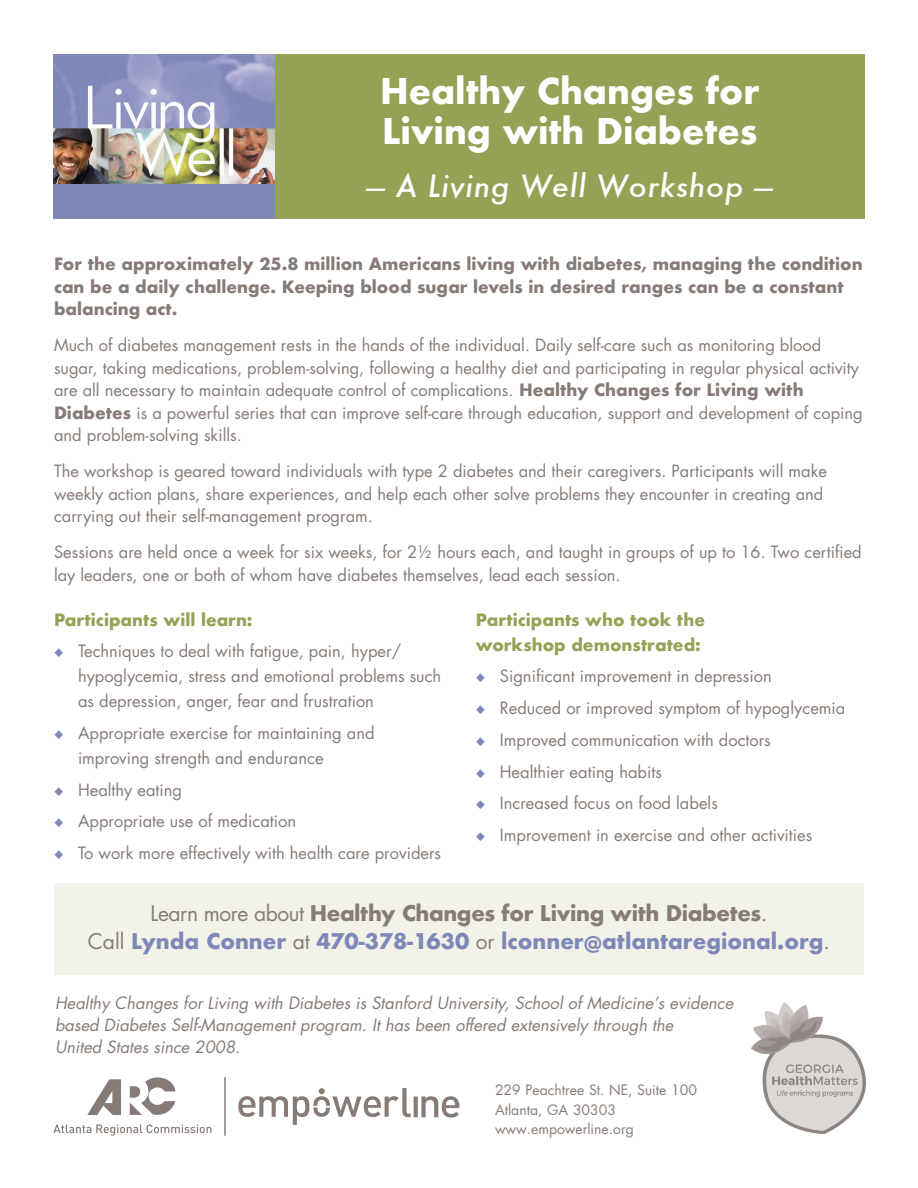
<style>
.page{position:relative;width:918px;height:1188px;background:#fff}
.page>*{position:absolute;margin:0;border:0;box-sizing:border-box;transform-origin:0 0}
.t1{font:700 34.5px/39.8px "Futura";color:#fff}
.t2{font:italic 500 30px "Futura";letter-spacing:.025em;color:#fff}
.t3{font:700 21px/27.9px "Futura";color:#7e88b8;text-align:center}
.t4{font:16.5px/22.5px "Futura";color:#867b76}
.t5{font:italic 16.5px/22px "Futura";color:#867b76}
.t6{font:700 16.5px/22.5px "Futura";color:#867b76}
.t7{font:700 16.5px/24.9px "Futura";color:#96a156}
.Body_Copy{font:13.95px/19.2px "Futura";color:#867b76}
.s1{font-weight:700}
.s2{font-family:"Monotype Sorts";font-size:12px;color:#7e88b8}
.s3{font-weight:400;color:#867b76}
.s4{color:#867b76}
</style>
<div class="page">
<div style="left:54px;top:883px;width:810px;height:92px;background:#f2f2e9"></div>
<div style="left:275px;top:54px;width:590px;height:165px;background:#96a156"></div>
<div style="left:53px;top:54px;width:222px;height:165px;background:#7e88b8"></div>
<img style="left:53px;top:54px;width:222px;height:129px">
<img style="left:752px;top:1003px;width:113px;height:131px">
<svg style="left:238px;top:1088px;width:221px;height:37px"></svg>
<svg style="left:88px;top:1079px;width:33px;height:36px"></svg>
<svg style="left:130px;top:1077px;width:45px;height:38px"></svg>
<svg style="left:53px;top:1124px;width:158px;height:12px"></svg>
<hr style="left:224px;top:1077px;width:2px;height:59px;background:#867b76">
<p class="t1" style="left:380px;top:71px;width:381px">Healthy Changes for<br>Living with Diabetes</p>
<p class="t2" style="left:366px;top:165px;width:409px">— A Living Well Workshop —</p>
<p class="t6" style="left:54px;top:253px;width:810px">For the approximately 25.8 million Americans living with diabetes, managing the condition can be a daily challenge. Keeping blood sugar levels in desired ranges can be a constant balancing act.</p>
<p class="t4" style="left:54px;top:334px;width:810px">Much of diabetes management rests in the hands of the individual. Daily self-care such as monitoring blood sugar, taking medications, problem-solving, following a healthy diet and participating in regular physical activity are all necessary to maintain adequate control of complications. <span class="s1">Healthy Changes for Living with Diabetes</span> is a powerful series that can improve self-care through education, support and development of coping and problem-solving skills.</p>
<p class="t4" style="left:54px;top:460px;width:775px">The workshop is geared toward individuals with type 2 diabetes and their caregivers. Participants will make weekly action plans, share experiences, and help each other solve problems they encounter in creating and carrying out their self-management program.</p>
<p class="t4" style="left:54px;top:541px;width:809px">Sessions are held once a week for six weeks, for 2½ hours each, and taught in groups of up to 16. Two certified lay leaders, one or both of whom have diabetes themselves, lead each session.</p>
<p class="t7" style="left:54px;top:607px;width:200px">Participants will learn:</p>
<p class="t4" style="left:78px;top:639px;width:365px;line-height:25px;text-indent:-24px"><span class="s2">X</span> Techniques to deal with fatigue, pain, hyper/ hypoglycemia, stress and emotional problems such as depression, anger, fear and frustration</p>
<p class="t4" style="left:78px;top:720px;width:298px;line-height:24.9px;text-indent:-24px"><span class="s2">X</span> Appropriate exercise for maintaining and improving strength and endurance</p>
<p class="t4" style="left:54px;top:778px;width:130px"><span class="s2">X</span> Healthy eating</p>
<p class="t4" style="left:54px;top:810px;width:244px"><span class="s2">X</span> Appropriate use of medication</p>
<p class="t4" style="left:54px;top:842px;width:389px"><span class="s2">X</span> To work more effectively with health care providers</p>
<p class="t7" style="left:476px;top:607px;width:231px">Participants who took the workshop demonstrated:</p>
<p class="t4" style="left:476px;top:665px;width:297px"><span class="s2">X</span> Significant improvement in depression</p>
<p class="t4" style="left:476px;top:697px;width:371px"><span class="s2">X</span> Reduced or improved symptom of hypoglycemia</p>
<p class="t4" style="left:476px;top:728px;width:297px"><span class="s2">X</span> Improved communication with doctors</p>
<p class="t4" style="left:476px;top:760px;width:188px"><span class="s2">X</span> Healthier eating habits</p>
<p class="t4" style="left:476px;top:792px;width:244px"><span class="s2">X</span> Increased focus on food labels</p>
<p class="t4" style="left:476px;top:823px;width:338px"><span class="s2">X</span> Improvement in exercise and other activities</p>
<p class="t3" style="left:88px;top:899px;width:744px"><span class="s3">Learn more about</span> <span class="s4">Healthy Changes for Living with Diabetes</span><span class="s3">.<br>Call</span> Lynda Conner <span class="s3">at</span> 470-378-1630 <span class="s3">or</span> lconner@atlantaregional.org<span class="s3">.</span></p>
<p class="t5" style="left:55px;top:991px;width:680px">Healthy Changes for Living with Diabetes is Stanford University, School of Medicine’s evidence based Diabetes Self-Management program. It has been offered extensively through the<br>United States since 2008.</p>
<p class="Body_Copy" style="left:495px;top:1080px;width:203px">229 Peachtree St. NE, Suite 100<br>Atlanta, GA 30303 www.empowerline.org</p>
</div>
